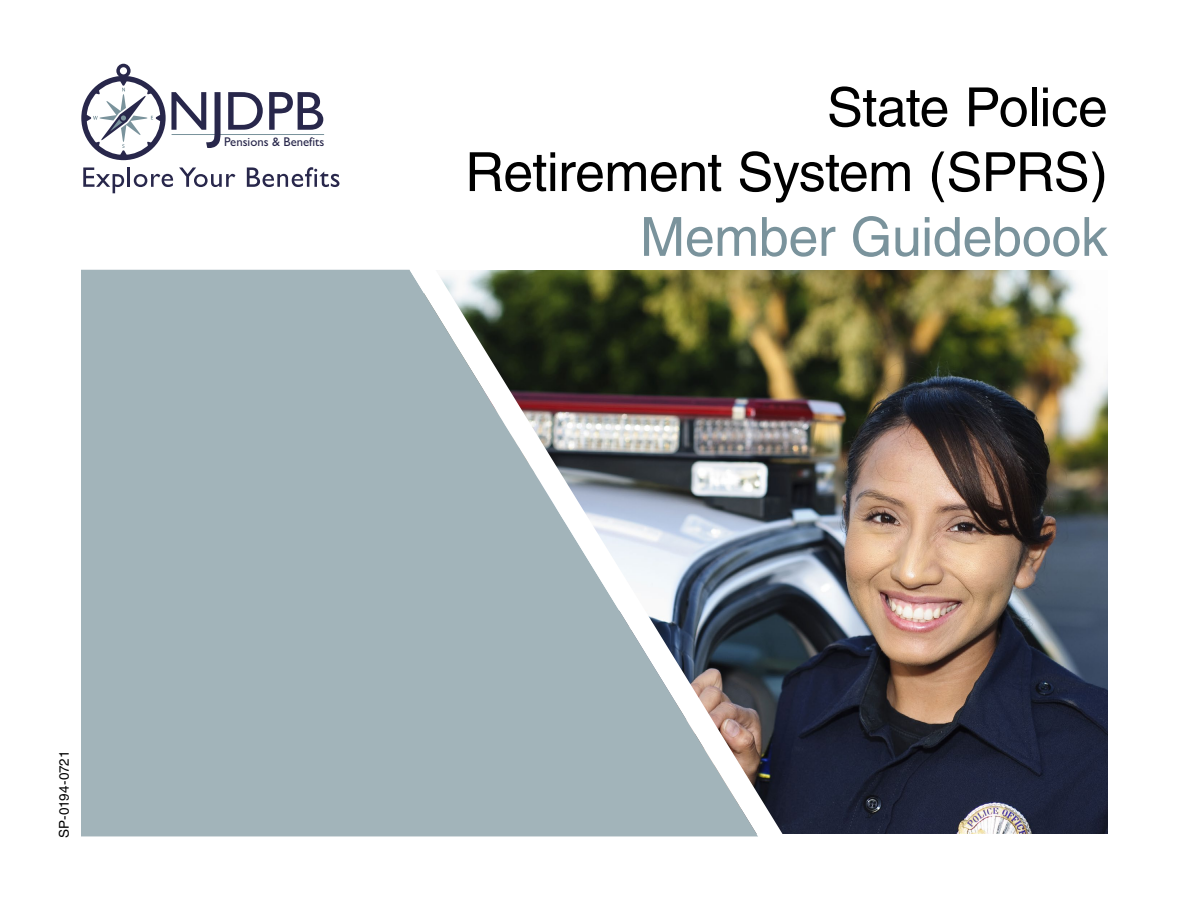
<style>
.page{position:relative;width:1188px;height:918px;background:#fff}
.page>*{position:absolute;margin:0;border:0;box-sizing:border-box;transform-origin:0 0}
.t1{font:54px/64.8px "Helvetica";letter-spacing:-.015em;color:#000;text-align:right}
.t2{font:54px "Helvetica";letter-spacing:-.01em;color:#7a939c}
.t3{font:13.5px "Helvetica";letter-spacing:-.01em;color:#000}
.t4{font:12.75px "Gill Sans";color:#28274b}
</style>
<div class="page">
<svg style="left:81px;top:64px;width:243px;height:96px"></svg>
<svg style="left:83px;top:167px;width:41px;height:26px"></svg>
<hr style="left:128px;top:167px;width:2px;height:20px;background:#28274b">
<svg style="left:134px;top:174px;width:39px;height:13px"></svg>
<svg style="left:179px;top:167px;width:56px;height:20px"></svg>
<svg style="left:247px;top:167px;width:92px;height:20px"></svg>
<img style="left:784px;top:270px;width:323px;height:564px">
<div style="left:81px;top:270px;width:329px;height:566px;background:#a2b4ba"></div>
<img style="left:410px;top:270px;width:374px;height:566px">
<p class="t4" style="left:224px;top:135px;width:102px">Pensions &amp; Benefits</p>
<p class="t1" style="left:465px;top:75px;width:644px">State Police<br>Retirement System (SPRS)</p>
<p class="t2" style="left:640px;top:206px;width:469px">Member Guidebook</p>
<p class="t3" style="left:56px;top:838px;width:89px;rotate:-90deg">SP-0194-0721</p>
</div>
